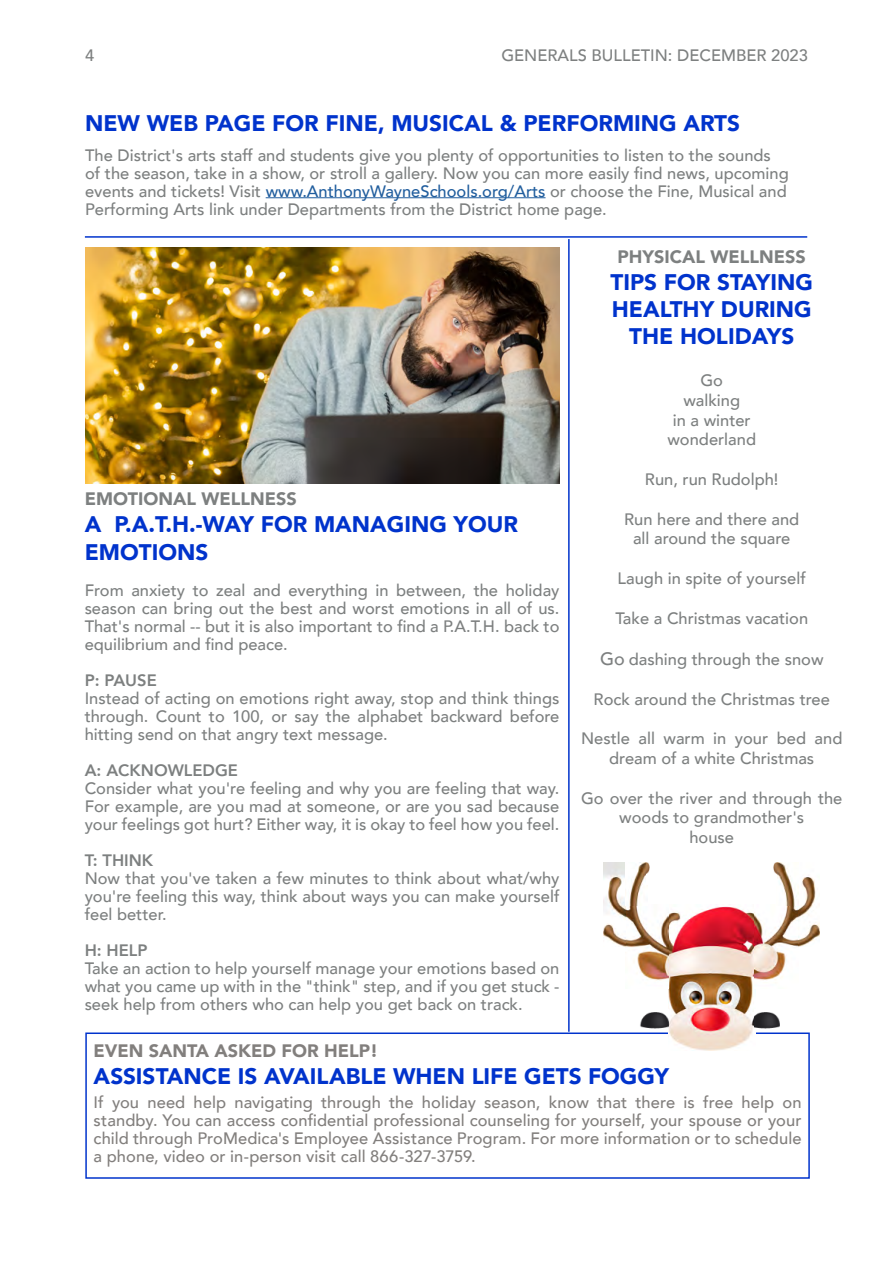
<style>
.page{position:relative;width:893px;height:1263px;background:#fff}
.page>*{position:absolute;margin:0;border:0;box-sizing:border-box;transform-origin:0 0}
.t1{font:900 22.5px/27px "Avenir";color:#03c}
.t2{font:900 18px "Avenir";color:#7d8080}
.t3{font:900 18px "Avenir";color:#827f7d}
.t4{font:500 16.5px/18px "Avenir";color:#7d8080;text-align:justify}
.t5{font:500 16.5px/18px "Avenir";letter-spacing:.005em;color:#827f7d;text-align:justify}
.t6{font:800 16.5px "Avenir";color:#7d8080}
.t7{font:500 16.5px "Avenir";color:#7d8080}
.s1{color:#215e9e}
.s2{font-size:18px}
</style>
<div class="page">
<div style="left:85px;top:1032px;width:725px;height:147px;border:2px solid #03c"></div>
<img style="left:668px;top:906px;width:87px;height:145px">
<img style="left:640px;top:1009px;width:29px;height:21px">
<img style="left:755px;top:1012px;width:25px;height:17px">
<img style="left:626px;top:905px;width:43px;height:84px">
<img style="left:755px;top:905px;width:43px;height:75px">
<img style="left:604px;top:863px;width:22px;height:84px">
<img style="left:798px;top:877px;width:22px;height:70px">
<img style="left:625px;top:863px;width:22px;height:42px">
<img style="left:777px;top:863px;width:18px;height:42px">
<img style="left:647px;top:863px;width:3px;height:11px">
<img style="left:773px;top:863px;width:4px;height:12px">
<hr style="left:85px;top:236px;width:722px;height:2px;background:#03c">
<hr style="left:568px;top:239px;width:2px;height:793px;background:#03c">
<img style="left:85px;top:248px;width:474px;height:235px">
<hr style="left:266px;top:197px;width:280px;height:1px;background:#215e9e">
<p class="t4" style="left:85px;top:46px;width:11px">4</p>
<p class="t7" style="left:501px;top:41px;width:308px">GENERALS BULLETIN: DECEMBER 2023</p>
<h1 class="t1" style="left:85px;top:109px;width:656px">NEW WEB PAGE FOR FINE, MUSICAL &amp; PERFORMING ARTS</h1>
<p class="t4" style="left:85px;top:145px;width:705px;text-align:left">The District's arts staff and students give you plenty of opportunities to listen to the sounds of the season, take in a show, or stroll a gallery. Now you can more easily find news, upcoming events and tickets! Visit <span class="s1">www.AnthonyWayneSchools.org/Arts</span> or choose the Fine, Musical and Performing Arts link under Departments from the District home page.</p>
<p class="t2" style="left:85px;top:484px;width:214px">EMOTIONAL WELLNESS</p>
<h1 class="t1" style="left:85px;top:511px;width:435px">A P.A.T.H.-WAY FOR MANAGING YOUR<br>EMOTIONS</h1>
<p class="t4" style="left:85px;top:580px;width:476px">From anxiety to zeal and everything in between, the holiday season can bring out the best and worst emotions in all of us.<br>That's normal -- but it is also important to find a P.A.T.H. back to equilibrium and find peace.</p>
<p class="t6" style="left:85px;top:667px;width:74px">P: PAUSE</p>
<p class="t4" style="left:85px;top:688px;width:476px">Instead of acting on emotions right away, stop and think things through. Count to 100, or say the alphabet backward before hitting send on that angry text message.</p>
<p class="t6" style="left:85px;top:757px;width:155px">A: ACKNOWLEDGE</p>
<p class="t4" style="left:85px;top:778px;width:476px">Consider what you're feeling and why you are feeling that way.<br>For example, are you mad at someone, or are you sad because your feelings got hurt? Either way, it is okay to feel how you feel.</p>
<p class="t6" style="left:85px;top:847px;width:70px">T: THINK</p>
<p class="t4" style="left:85px;top:868px;width:476px">Now that you've taken a few minutes to think about what/why you're feeling this way, think about ways you can make yourself feel better.</p>
<p class="t6" style="left:85px;top:937px;width:64px">H: HELP</p>
<p class="t4" style="left:85px;top:958px;width:476px">Take an action to help yourself manage your emotions based on what you came up with in the "think" step, and if you get stuck - seek help from others who can help you get back on track.</p>
<p class="t2" style="left:618px;top:242px;width:190px">PHYSICAL WELLNESS</p>
<h1 class="t1" style="left:610px;top:269px;width:204px;text-align:center">TIPS FOR STAYING<br>HEALTHY DURING<br>THE HOLIDAYS</h1>
<p class="t4" style="left:667px;top:369px;width:90px;line-height:19.8px;text-align:center">Go<br>walking<br>in a winter wonderland</p>
<p class="t4" style="left:645px;top:469px;width:135px">Run, run Rudolph!</p>
<p class="t4" style="left:624px;top:508px;width:177px;line-height:19.8px;text-align:center">Run here and there and all around the square</p>
<p class="t4" style="left:618px;top:568px;width:190px">Laugh in spite of yourself</p>
<p class="t4" style="left:615px;top:608px;width:194px">Take a Christmas vacation</p>
<p class="t4" style="left:600px;top:649px;width:225px"><span class="s2">Go</span> dashing through the snow</p>
<p class="t4" style="left:594px;top:689px;width:238px">Rock around the Christmas tree</p>
<p class="t4" style="left:581px;top:728px;width:263px;line-height:19.8px;text-align:center">Nestle all warm in your bed and dream of a white Christmas</p>
<p class="t4" style="left:581px;top:787px;width:263px;line-height:19.8px;text-align:center">Go over the river and through the woods to grandmother's<br>house</p>
<p class="t3" style="left:94px;top:1035px;width:286px">EVEN SANTA ASKED FOR HELP!</p>
<h1 class="t1" style="left:94px;top:1061px;width:577px">ASSISTANCE IS AVAILABLE WHEN LIFE GETS FOGGY</h1>
<p class="t5" style="left:94px;top:1092px;width:709px">If you need help navigating through the holiday season, know that there is free help on standby. You can access confidential professional counseling for yourself, your spouse or your child through ProMedica's Employee Assistance Program. For more information or to schedule a phone, video or in-person visit call 866-327-3759.</p>
</div>
